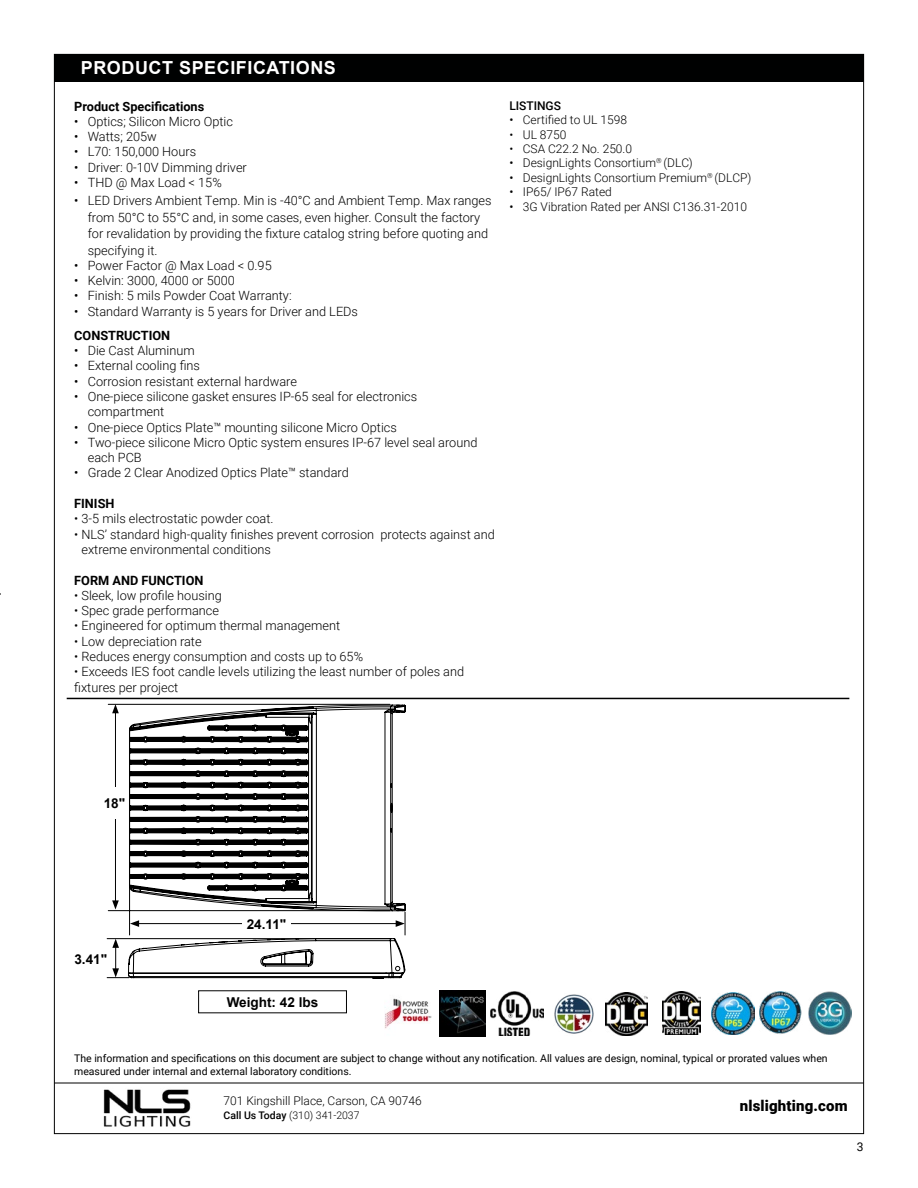
<style>
.page{position:relative;width:918px;height:1188px;background:#fff}
.page>*{position:absolute;margin:0;border:0;box-sizing:border-box;transform-origin:0 0}
.t1{font:700 18px "Arial";letter-spacing:.03em;color:#fff}
.t2{font:900 15px "Roboto";letter-spacing:.01em;color:#000}
.t3{font:700 13.5px "Arial";color:#000}
.t4{font:300 12.75px/15.3px "Roboto";color:#000}
.t5{font:700 12.75px "Roboto";color:#000}
.t6{font:300 12px "Roboto";color:#000}
.t7{font:500 12px "Roboto";color:#000}
.t8{font:12px "Roboto";color:#000}
.t9{font:10.5px/12.6px "Roboto";color:#000}
.t10{font:300 10.5px "Roboto";color:#000}
.s1{font-weight:400}
.s2{font-weight:700}
.s3{font-weight:500}
</style>
<div class="page">
<img style="left:103px;top:1089px;width:88px;height:38px">
<hr style="left:54px;top:1083px;width:810px;height:1px;background:#000">
<div style="left:54px;top:54px;width:810px;height:28px;background:#000101"></div>
<hr style="left:108px;top:704px;width:282px;height:1px;background:#000">
<svg style="left:129px;top:704px;width:277px;height:196px"></svg>
<hr style="left:115px;top:711px;width:1px;height:192px;background:#000">
<svg style="left:112px;top:704px;width:7px;height:9px"></svg>
<div style="left:101px;top:787px;width:27px;height:31px;background:#fff"></div>
<svg style="left:107px;top:900px;width:299px;height:79px"></svg>
<div style="left:242px;top:913px;width:49px;height:21px;background:#fff"></div>
<hr style="left:67px;top:698px;width:782px;height:1px;background:#000">
<img style="left:491px;top:992px;width:53px;height:43px">
<img style="left:554px;top:994px;width:40px;height:40px">
<img style="left:440px;top:990px;width:46px;height:46px">
<img style="left:605px;top:993px;width:43px;height:42px">
<img style="left:662px;top:992px;width:38px;height:43px">
<img style="left:712px;top:992px;width:43px;height:43px">
<img style="left:760px;top:992px;width:42px;height:42px">
<img style="left:384px;top:998px;width:48px;height:31px">
<img style="left:808px;top:992px;width:43px;height:43px">
<h1 class="t1" style="left:81px;top:55px;width:257px">PRODUCT SPECIFICATIONS</h1>
<p class="t5" style="left:74px;top:97px;width:132px">Product Specifications</p>
<p class="t4" style="left:74px;top:113px;width:160px"><span class="s1">•</span> Optics; Silicon Micro Optic</p>
<p class="t4" style="left:74px;top:129px;width:84px"><span class="s1">•</span> Watts; 205w</p>
<p class="t4" style="left:74px;top:144px;width:123px"><span class="s1">•</span> L70: 150,000 Hours</p>
<p class="t4" style="left:74px;top:159px;width:174px"><span class="s1">•</span> Driver: 0-10V Dimming driver</p>
<p class="t4" style="left:74px;top:174px;width:149px"><span class="s1">•</span> THD @ Max Load &lt; 15%</p>
<p class="t4" style="left:88px;top:192px;width:405px;line-height:16.5px;text-indent:-14px"><span class="s1">•</span> LED Drivers Ambient Temp. Min is -40°C and Ambient Temp. Max ranges from 50°C to 55°C and, in some cases, even higher. Consult the factory for revalidation by providing the fixture catalog string before quoting and specifying it.</p>
<p class="t4" style="left:74px;top:257px;width:199px"><span class="s1">•</span> Power Factor @ Max Load &lt; 0.95</p>
<p class="t4" style="left:74px;top:273px;width:162px"><span class="s1">•</span> Kelvin: 3000, 4000 or 5000</p>
<p class="t4" style="left:74px;top:288px;width:219px"><span class="s1">•</span> Finish: 5 mils Powder Coat Warranty:</p>
<p class="t4" style="left:74px;top:299px;width:285px;line-height:24px"><span class="s1">•</span> Standard Warranty is 5 years for Driver and LEDs<br><span class="s2">CONSTRUCTION</span></p>
<p class="t4" style="left:74px;top:342px;width:122px"><span class="s1">•</span> Die Cast Aluminum</p>
<p class="t4" style="left:74px;top:358px;width:127px"><span class="s1">•</span> External cooling fins</p>
<p class="t4" style="left:74px;top:373px;width:224px"><span class="s1">•</span> Corrosion resistant external hardware</p>
<p class="t4" style="left:88px;top:388px;width:331px;text-indent:-14px"><span class="s1">•</span> One-piece silicone gasket ensures IP-65 seal for electronics compartment</p>
<p class="t4" style="left:74px;top:419px;width:324px"><span class="s1">•</span> One-piece Optics Plate™ mounting silicone Micro Optics</p>
<p class="t4" style="left:88px;top:434px;width:391px;text-indent:-14px"><span class="s1">•</span> Two-piece silicone Micro Optic system ensures IP-67 level seal around each PCB</p>
<p class="t4" style="left:74px;top:465px;width:276px"><span class="s1">•</span> Grade 2 Clear Anodized Optics Plate™ standard</p>
<p class="t5" style="left:74px;top:495px;width:42px">FINISH</p>
<p class="t4" style="left:74px;top:511px;width:201px">• 3-5 mils electrostatic powder coat.</p>
<p class="t4" style="left:81px;top:526px;width:415px;text-indent:-7px">• NLS’ standard high-quality finishes prevent corrosion protects against and extreme environmental conditions</p>
<p class="t5" style="left:74px;top:571px;width:131px">FORM AND FUNCTION</p>
<p class="t4" style="left:74px;top:587px;width:149px">• Sleek, low profile housing</p>
<p class="t4" style="left:74px;top:602px;width:146px">• Spec grade performance</p>
<p class="t4" style="left:74px;top:618px;width:267px">• Engineered for optimum thermal management</p>
<p class="t4" style="left:74px;top:633px;width:129px">• Low depreciation rate</p>
<p class="t4" style="left:74px;top:648px;width:290px">• Reduces energy consumption and costs up to 65%</p>
<p class="t4" style="left:74px;top:664px;width:391px">• Exceeds IES foot candle levels utilizing the least number of poles and fixtures per project</p>
<p class="t7" style="left:509px;top:97px;width:53px">LISTINGS</p>
<p class="t6" style="left:509px;top:112px;width:119px"><span class="s1">•</span> Certified to UL 1598</p>
<p class="t6" style="left:509px;top:126px;width:59px">• UL 8750</p>
<p class="t6" style="left:509px;top:140px;width:124px">• CSA C22.2 No. 250.0</p>
<p class="t6" style="left:509px;top:155px;width:185px"><span class="s1">•</span> DesignLights Consortium<sup>®</sup> (DLC)</p>
<p class="t6" style="left:509px;top:169px;width:244px"><span class="s1">•</span> DesignLights Consortium Premium<sup>®</sup> (DLCP)</p>
<p class="t6" style="left:509px;top:184px;width:104px"><span class="s1">•</span> IP65/ IP67 Rated</p>
<p class="t6" style="left:509px;top:198px;width:239px"><span class="s1">•</span> 3G Vibration Rated per ANSI C136.31-2010</p>
<p class="t3" style="left:104px;top:794px;width:23px">18"</p>
<p class="t3" style="left:74px;top:950px;width:34px">3.41"</p>
<p class="t3" style="left:247px;top:915px;width:41px">24.11"</p>
<p class="t3" style="left:227px;top:993px;width:93px">Weight: 42 lbs</p>
<p class="t9" style="left:74px;top:1052px;width:755px">The information and specifications on this document are subject to change without any notification. All values are design, nominal, typical or prorated values when measured under internal and external laboratory conditions.</p>
<p class="t6" style="left:224px;top:1092px;width:200px">701 Kingshill Place, Carson, CA 90746</p>
<p class="t10" style="left:224px;top:1108px;width:138px"><span class="s3">Call Us Today</span> (310) 341-2037</p>
<p class="t2" style="left:740px;top:1095px;width:109px">nlslighting.com</p>
<p class="t8" style="left:857px;top:1139px;width:8px">3</p>
</div>
